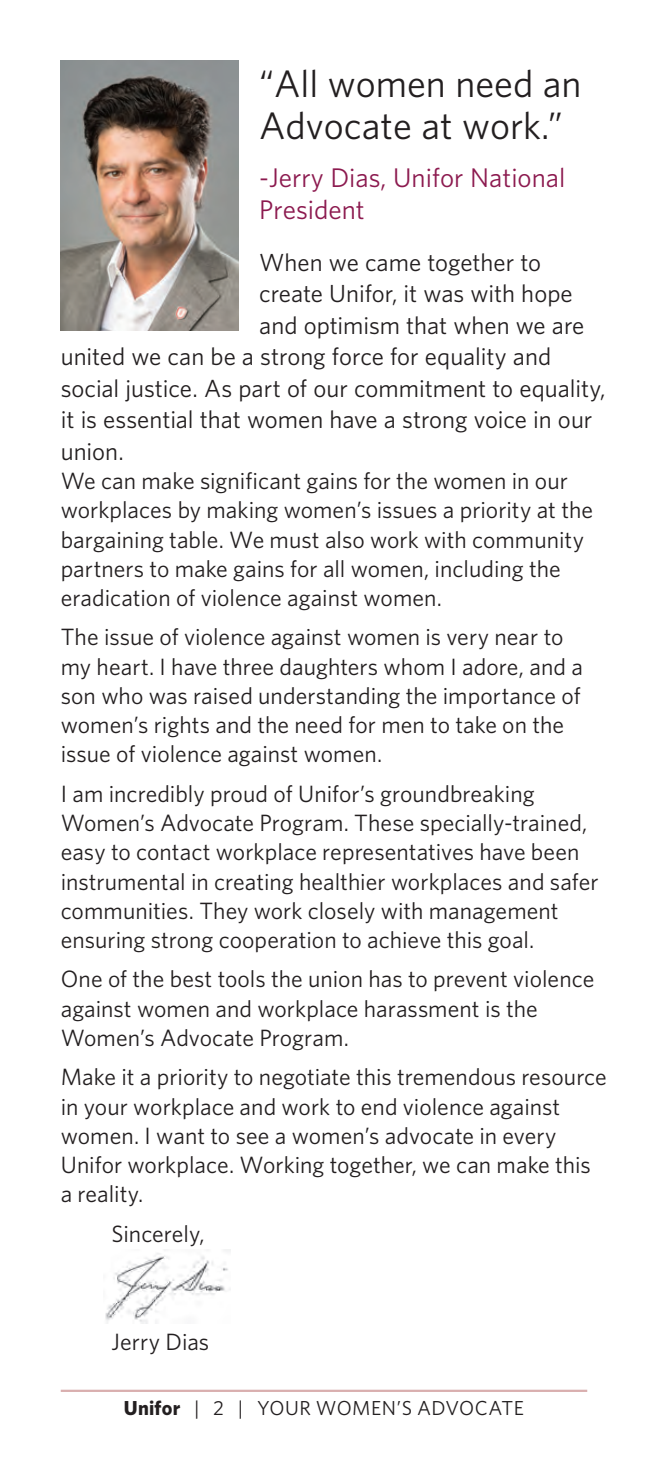
<style>
.page{position:relative;width:648px;height:1458px;background:#fff}
.page>*{position:absolute;margin:0;border:0;box-sizing:border-box;transform-origin:0 0}
.t1{font:38.25px/42.8px "Whitney";color:#231f20}
.t2{font:27px/32.4px "Whitney";color:#8c1a4f}
.t3{font:24.75px "Whitney";color:#231f20}
.body_text_11_pt{font:23.62px/29.2px "Whitney";color:#231f20}
.body_text_11_pt-2{font:20.25px "Whitney";letter-spacing:.025em;color:#231f20}
.s1{font-weight:700}
</style>
<div class="page">
<hr style="left:61px;top:1390px;width:526px;height:2px;background:#d9afaf">
<img style="left:61px;top:61px;width:178px;height:269px">
<img style="left:105px;top:1250px;width:125px;height:73px">
<p class="t1" style="left:259px;top:61px;width:324px">“All women need an<br>Advocate at work.”</p>
<p class="t2" style="left:259px;top:160px;width:308px">‑Jerry Dias, Unifor National<br>President</p>
<p class="t3" style="left:259px;top:248px;width:283px">When we came together to</p>
<p class="t3" style="left:259px;top:279px;width:315px">create Unifor, it was with hope</p>
<p class="t3" style="left:259px;top:311px;width:327px">and optimism that when we are</p>
<p class="t3" style="left:61px;top:342px;width:492px">united we can be a strong force for equality and</p>
<p class="t3" style="left:61px;top:374px;width:546px">social justice. As part of our commitment to equality,</p>
<p class="t3" style="left:61px;top:405px;width:533px">it is essential that women have a strong voice in our</p>
<p class="t3" style="left:61px;top:437px;width:65px">union.</p>
<p class="body_text_11_pt" style="left:61px;top:466px;width:534px">We can make significant gains for the women in our workplaces by making women’s issues a priority at the bargaining table. We must also work with community partners to make gains for all women, including the eradication of violence against women.</p>
<p class="body_text_11_pt" style="left:61px;top:622px;width:524px">The issue of violence against women is very near to my heart. I have three daughters whom I adore, and a son who was raised understanding the importance of women’s rights and the need for men to take on the issue of violence against women.</p>
<p class="body_text_11_pt" style="left:61px;top:778px;width:539px">I am incredibly proud of Unifor’s groundbreaking Women’s Advocate Program. These specially-trained, easy to contact workplace representatives have been instrumental in creating healthier workplaces and safer communities. They work closely with management ensuring strong cooperation to achieve this goal.</p>
<p class="body_text_11_pt" style="left:61px;top:964px;width:535px">One of the best tools the union has to prevent violence against women and workplace harassment is the<br>Women’s Advocate Program.</p>
<p class="body_text_11_pt" style="left:61px;top:1062px;width:548px">Make it a priority to negotiate this tremendous resource in your workplace and work to end violence against women. I want to see a women’s advocate in every Unifor workplace. Working together, we can make this a reality.</p>
<p class="body_text_11_pt" style="left:111px;top:1218px;width:95px">Sincerely,</p>
<p class="body_text_11_pt" style="left:111px;top:1326px;width:99px">Jerry Dias</p>
<p class="body_text_11_pt-2" style="left:124px;top:1396px;width:402px"><span class="s1">Unifor</span> | 2 | YOUR WOMEN’S ADVOCATE</p>
</div>
